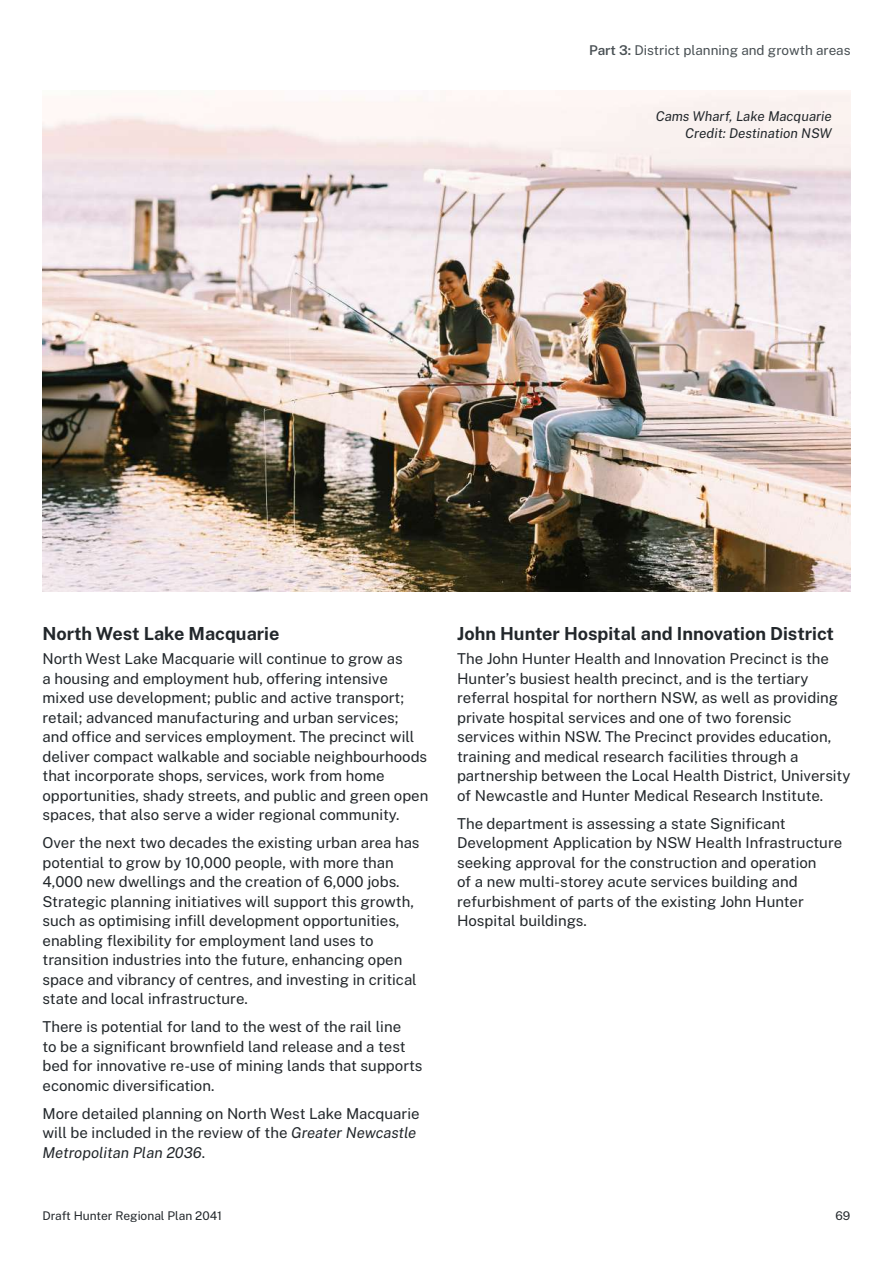
<style>
.page{position:relative;width:893px;height:1263px;background:#fff}
.page>*{position:absolute;margin:0;border:0;box-sizing:border-box;transform-origin:0 0}
.t1{font:700 18px "Public Sans";color:#22272b}
.t2{font:15px/19.5px "Public Sans";color:#22272b}
.t3{font:italic 13.5px/16.5px "Public Sans";color:#22272b;text-align:right}
.t4{font:13.5px "Public Sans";color:#495054}
.t5{font:12px "Public Sans";color:#22272b}
.s1{font-weight:600}
.s2{font-style:italic}
</style>
<div class="page">
<img style="left:43px;top:90px;width:807px;height:501px">
<p class="t4" style="left:589px;top:40px;width:263px"><span class="s1">Part 3:</span> District planning and growth areas</p>
<p class="t3" style="left:656px;top:108px;width:178px">Cams Wharf, Lake Macquarie<br>Credit: Destination NSW</p>
<p class="t1" style="left:43px;top:620px;width:238px">North West Lake Macquarie</p>
<p class="t2" style="left:43px;top:648px;width:387px">North West Lake Macquarie will continue to grow as<br>a housing and employment hub, offering intensive mixed use development; public and active transport; retail; advanced manufacturing and urban services;<br>and office and services employment. The precinct will deliver compact walkable and sociable neighbourhoods that incorporate shops, services, work from home opportunities, shady streets, and public and green open spaces, that also serve a wider regional community.</p>
<p class="t2" style="left:43px;top:832px;width:379px">Over the next two decades the existing urban area has potential to grow by 10,000 people, with more than 4,000 new dwellings and the creation of 6,000 jobs.<br>Strategic planning initiatives will support this growth, such as optimising infill development opportunities, enabling flexibility for employment land uses to transition industries into the future, enhancing open space and vibrancy of centres, and investing in critical state and local infrastructure.</p>
<p class="t2" style="left:43px;top:1016px;width:381px">There is potential for land to the west of the rail line<br>to be a significant brownfield land release and a test bed for innovative re-use of mining lands that supports economic diversification.</p>
<p class="t2" style="left:43px;top:1102px;width:379px">More detailed planning on North West Lake Macquarie will be included in the review of the <span class="s2">Greater Newcastle<br>Metropolitan Plan 2036</span>.</p>
<p class="t1" style="left:457px;top:620px;width:378px">John Hunter Hospital and Innovation District</p>
<p class="t2" style="left:457px;top:648px;width:395px">The John Hunter Health and Innovation Precinct is the Hunter’s busiest health precinct, and is the tertiary referral hospital for northern NSW, as well as providing private hospital services and one of two forensic services within NSW. The Precinct provides education, training and medical research facilities through a partnership between the Local Health District, University of Newcastle and Hunter Medical Research Institute.</p>
<p class="t2" style="left:457px;top:812px;width:387px">The department is assessing a state Significant Development Application by NSW Health Infrastructure seeking approval for the construction and operation<br>of a new multi-storey acute services building and refurbishment of parts of the existing John Hunter Hospital buildings.</p>
<p class="t5" style="left:43px;top:1207px;width:181px">Draft Hunter Regional Plan 2041</p>
<p class="t5" style="left:836px;top:1207px;width:16px">69</p>
</div>
